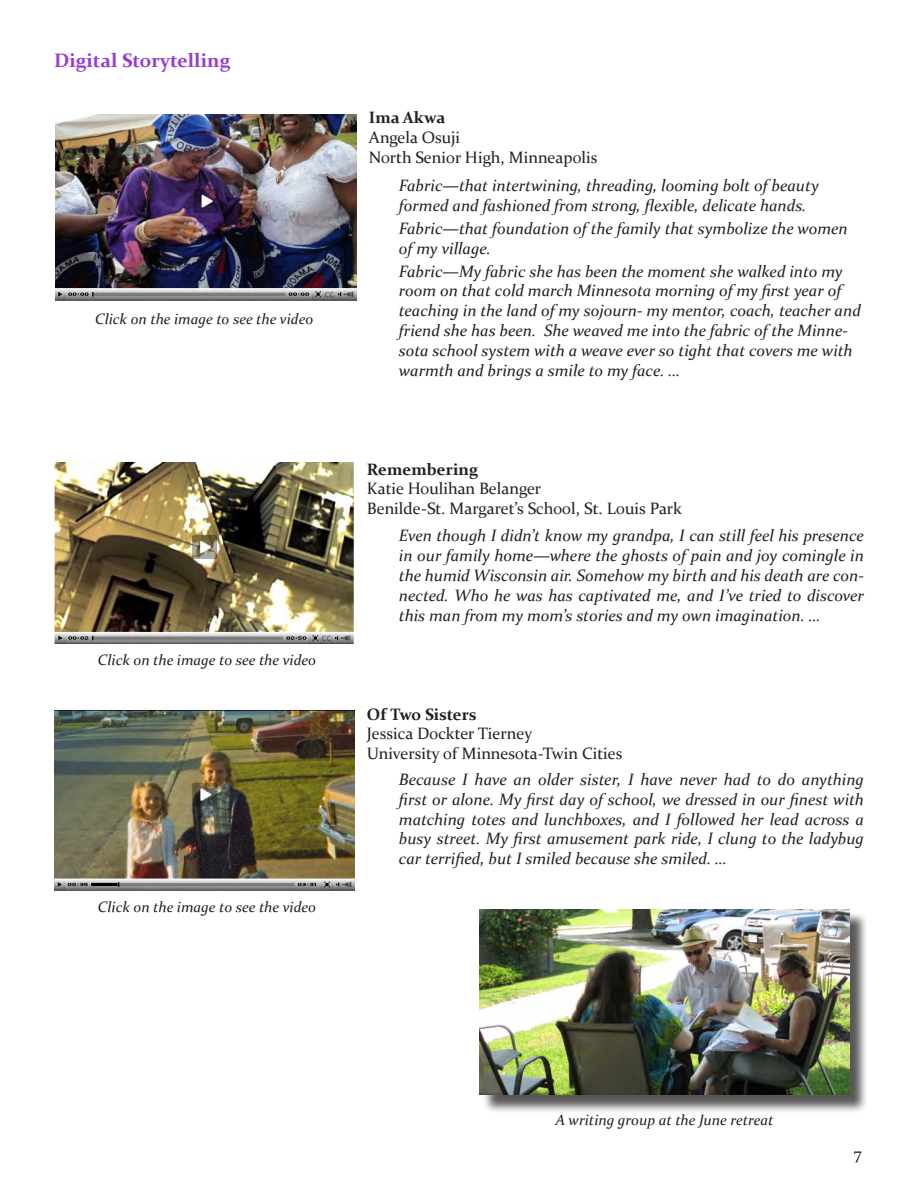
<style>
.page{position:relative;width:918px;height:1188px;background:#fff}
.page>*{position:absolute;margin:0;border:0;box-sizing:border-box;transform-origin:0 0}
.t1{font:700 19.5px "Constantia";color:#973ad3}
.t2{font:italic 16.5px/19.8px "Constantia";color:#231f20}
.t3{font:16.5px "Constantia";color:#231f20}
.t4{font:700 16.5px "Constantia";color:#231f20}
.t5{font:italic 15px "Constantia";color:#231f20}
</style>
<div class="page">
<div style="left:482px;top:912px;width:386px;height:202px;background:#231f20;opacity:.75"></div>
<img style="left:480px;top:909px;width:370px;height:186px">
<img style="left:56px;top:115px;width:301px;height:186px">
<img style="left:54px;top:462px;width:301px;height:181px">
<img style="left:54px;top:710px;width:301px;height:180px">
<p class="t1" style="left:54px;top:47px;width:178px">Digital Storytelling</p>
<p class="t5" style="left:95px;top:308px;width:220px">Click on the image to see the video</p>
<p class="t5" style="left:98px;top:649px;width:220px">Click on the image to see the video</p>
<p class="t5" style="left:98px;top:897px;width:220px">Click on the image to see the video</p>
<p class="t4" style="left:369px;top:106px;width:78px">Ima Akwa</p>
<p class="t3" style="left:369px;top:126px;width:93px">Angela Osuji</p>
<p class="t3" style="left:369px;top:146px;width:230px">North Senior High, Minneapolis</p>
<p class="t2" style="left:399px;top:175px;width:421px">Fabric—that intertwining, threading, looming bolt of beauty formed and fashioned from strong, flexible, delicate hands.</p>
<p class="t2" style="left:399px;top:218px;width:450px">Fabric—that foundation of the family that symbolize the women of my village.</p>
<p class="t2" style="left:399px;top:260px;width:463px">Fabric—My fabric she has been the moment she walked into my room on that cold march Minnesota morning of my first year of teaching in the land of my sojourn- my mentor, coach, teacher and friend she has been. She weaved me into the fabric of the Minne&shy;sota school system with a weave ever so tight that covers me with warmth and brings a smile to my face. …</p>
<p class="t4" style="left:367px;top:458px;width:113px">Remembering</p>
<p class="t3" style="left:367px;top:478px;width:176px">Katie Houlihan Belanger</p>
<p class="t3" style="left:367px;top:497px;width:317px">Benilde-St. Margaret’s School, St. Louis Park</p>
<p class="t2" style="left:399px;top:525px;width:466px;text-align:justify">Even though I didn’t know my grandpa, I can still feel his presence in our family home—where the ghosts of pain and joy comingle in the humid Wisconsin air. Somehow my birth and his death are con&shy;nected. Who he was has captivated me, and I’ve tried to discover this man from my mom’s stories and my own imagination. …</p>
<p class="t4" style="left:367px;top:703px;width:111px">Of Two Sisters</p>
<p class="t3" style="left:367px;top:723px;width:167px">Jessica Dockter Tierney</p>
<p class="t3" style="left:367px;top:742px;width:257px">University of Minnesota-Twin Cities</p>
<p class="t2" style="left:399px;top:769px;width:467px;text-align:justify">Because I have an older sister, I have never had to do anything first or alone. My first day of school, we dressed in our finest with matching totes and lunchboxes, and I followed her lead across a busy street. My first amusement park ride, I clung to the ladybug car terrified, but I smiled because she smiled. …</p>
<p class="t5" style="left:555px;top:1110px;width:220px">A writing group at the June retreat</p>
<p class="t3" style="left:854px;top:1142px;width:9px">7</p>
</div>
